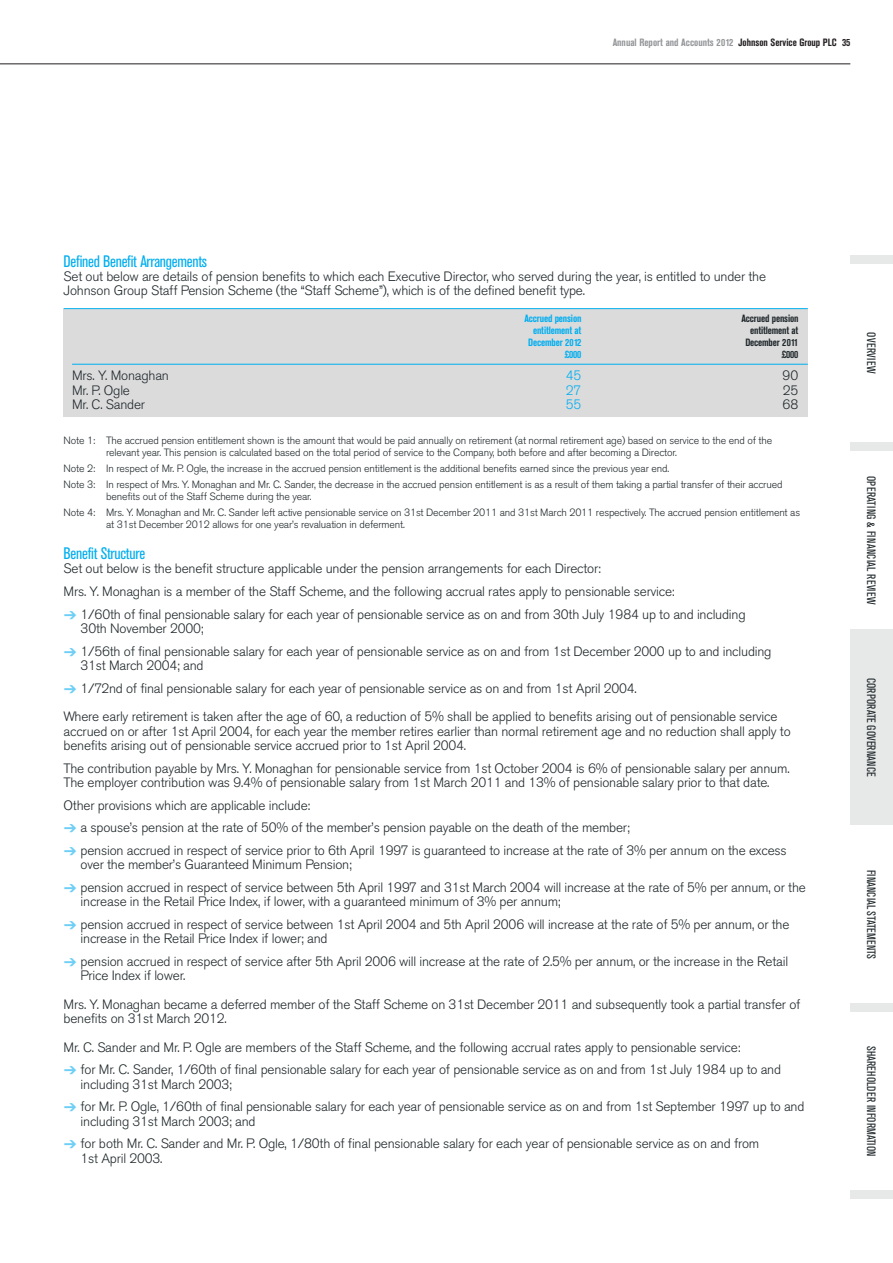
<style>
.page{position:relative;width:893px;height:1263px;background:#fff}
.page>*{position:absolute;margin:0;border:0;box-sizing:border-box;transform-origin:0 0}
.t1{font:condensed 16.5px "Akzidenz Grotesk BE";letter-spacing:-.015em;color:#00aeef}
.t2{font:300 13.5px/14.2px "Akzidenz Grotesk BE";letter-spacing:-.015em;color:#1f272a}
.t3{font:300 13.5px "Akzidenz Grotesk BE";color:#00aeef}
.t4{font:condensed 12px "Akzidenz Grotesk BE";letter-spacing:.02em;color:#1f272a}
.t5{font:300 10.5px/16.2px "Akzidenz Grotesk BE";letter-spacing:-.015em;color:#1f272a}
.t6{font:700 condensed 10.5px "Akzidenz Grotesk BE";color:#939598}
.t7{font:700 condensed 10.5px "Akzidenz Grotesk BE";letter-spacing:-.015em;color:#00aeef}
.t8{font:700 condensed 10.5px "Akzidenz Grotesk BE";letter-spacing:-.015em;color:#1f272a}
.s1{color:#231f20}
.s2{font-family:"MS Gothic";font-weight:400;color:#6dcff6}
</style>
<div class="page">
<div style="left:850px;top:634px;width:42px;height:188px;background:#e7e8e8"></div>
<div style="left:850px;top:255px;width:42px;height:9px;background:#e7e8e8"></div>
<div style="left:850px;top:1191px;width:42px;height:8px;background:#e7e8e8"></div>
<div style="left:850px;top:1004px;width:42px;height:8px;background:#e7e8e8"></div>
<div style="left:850px;top:816px;width:42px;height:9px;background:#e7e8e8"></div>
<div style="left:850px;top:629px;width:42px;height:9px;background:#e7e8e8"></div>
<div style="left:850px;top:442px;width:42px;height:9px;background:#e7e8e8"></div>
<hr style="left:0;top:64px;width:850px;height:1px;background:#231f20">
<div style="left:64px;top:309px;width:744px;height:108px;background:#dbdbdc"></div>
<hr style="left:64px;top:308px;width:744px;height:1px;background:#00aeef">
<hr style="left:72px;top:364px;width:736px;height:1px;background:#00aeef">
<p class="t6" style="left:613px;top:38px;width:239px">Annual Report and Accounts 2012 <span class="s1">Johnson Service Group PLC 35</span></p>
<p class="t1" style="left:64px;top:255px;width:145px">Defined Benefit Arrangements</p>
<p class="t2" style="left:64px;top:271px;width:704px">Set out below are details of pension benefits to which each Executive Director, who served during the year, is entitled to under the<br>Johnson Group Staff Pension Scheme (the “Staff Scheme”), which is of the defined benefit type.</p>
<p class="t7" style="left:524px;top:314px;width:58px">Accrued pension</p>
<p class="t8" style="left:741px;top:314px;width:58px">Accrued pension</p>
<p class="t7" style="left:533px;top:326px;width:50px">entitlement at</p>
<p class="t8" style="left:750px;top:326px;width:50px">entitlement at</p>
<p class="t7" style="left:528px;top:338px;width:55px">December 2012</p>
<p class="t8" style="left:745px;top:338px;width:55px">December 2011</p>
<p class="t7" style="left:564px;top:350px;width:19px">£000</p>
<p class="t8" style="left:781px;top:350px;width:19px">£000</p>
<p class="t2" style="left:72px;top:370px;width:98px">Mrs. Y. Monaghan</p>
<p class="t3" style="left:566px;top:371px;width:17px">45</p>
<p class="t2" style="left:782px;top:370px;width:17px">90</p>
<p class="t2" style="left:72px;top:384px;width:59px">Mr. P. Ogle</p>
<p class="t3" style="left:566px;top:385px;width:17px">27</p>
<p class="t2" style="left:783px;top:384px;width:17px">25</p>
<p class="t2" style="left:72px;top:399px;width:74px">Mr. C. Sander</p>
<p class="t3" style="left:566px;top:399px;width:17px">55</p>
<p class="t2" style="left:782px;top:399px;width:17px">68</p>
<p class="t5" style="left:106px;top:435px;width:668px;line-height:12px;text-indent:-43px">Note 1: The accrued pension entitlement shown is the amount that would be paid annually on retirement (at normal retirement age) based on service to the end of the relevant year. This pension is calculated based on the total period of service to the Company, both before and after becoming a Director.</p>
<p class="t5" style="left:64px;top:461px;width:720px">Note 2: In respect of Mr. P. Ogle, the increase in the accrued pension entitlement is the additional benefits earned since the previous year end.<br>Note 3: In respect of Mrs. Y. Monaghan and Mr. C. Sander, the decrease in the accrued pension entitlement is as a result of them taking a partial transfer of their accrued</p>
<p class="t5" style="left:64px;top:490px;width:738px;text-indent:43px">benefits out of the Staff Scheme during the year.<br>Note 4: Mrs. Y. Monaghan and Mr. C. Sander left active pensionable service on 31st December 2011 and 31st March 2011 respectively. The accrued pension entitlement as</p>
<p class="t5" style="left:106px;top:518px;width:300px">at 31st December 2012 allows for one year’s revaluation in deferment.</p>
<p class="t1" style="left:64px;top:547px;width:83px">Benefit Structure</p>
<p class="t2" style="left:64px;top:559px;width:613px;line-height:22.8px">Set out below is the benefit structure applicable under the pension arrangements for each Director:<br>Mrs. Y. Monaghan is a member of the Staff Scheme, and the following accrual rates apply to pensionable service:</p>
<p class="t2" style="left:81px;top:609px;width:667px;text-indent:-17px"><span class="s2">➔</span> 1/60th of final pensionable salary for each year of pensionable service as on and from 30th July 1984 up to and including<br>30th November 2000;</p>
<p class="t2" style="left:81px;top:646px;width:692px;text-indent:-17px"><span class="s2">➔</span> 1/56th of final pensionable salary for each year of pensionable service as on and from 1st December 2000 up to and including<br>31st March 2004; and</p>
<p class="t2" style="left:64px;top:676px;width:715px;line-height:28.5px"><span class="s2">➔</span> 1/72nd of final pensionable salary for each year of pensionable service as on and from 1st April 2004.<br>Where early retirement is taken after the age of 60, a reduction of 5% shall be applied to benefits arising out of pensionable service</p>
<p class="t2" style="left:64px;top:725px;width:729px">accrued on or after 1st April 2004, for each year the member retires earlier than normal retirement age and no reduction shall apply to benefits arising out of pensionable service accrued prior to 1st April 2004.</p>
<p class="t2" style="left:64px;top:762px;width:727px">The contribution payable by Mrs. Y. Monaghan for pensionable service from 1st October 2004 is 6% of pensionable salary per annum.<br>The employer contribution was 9.4% of pensionable salary from 1st March 2011 and 13% of pensionable salary prior to that date.</p>
<p class="t2" style="left:64px;top:799px;width:248px">Other provisions which are applicable include:</p>
<p class="t2" style="left:64px;top:822px;width:568px"><span class="s2">➔</span> a spouse’s pension at the rate of 50% of the member’s pension payable on the death of the member;</p>
<p class="t2" style="left:81px;top:845px;width:708px;text-indent:-17px"><span class="s2">➔</span> pension accrued in respect of service prior to 6th April 1997 is guaranteed to increase at the rate of 3% per annum on the excess over the member’s Guaranteed Minimum Pension;</p>
<p class="t2" style="left:81px;top:882px;width:727px;text-indent:-17px"><span class="s2">➔</span> pension accrued in respect of service between 5th April 1997 and 31st March 2004 will increase at the rate of 5% per annum, or the increase in the Retail Price Index, if lower, with a guaranteed minimum of 3% per annum;</p>
<p class="t2" style="left:81px;top:919px;width:710px;text-indent:-17px"><span class="s2">➔</span> pension accrued in respect of service between 1st April 2004 and 5th April 2006 will increase at the rate of 5% per annum, or the increase in the Retail Price Index if lower; and</p>
<p class="t2" style="left:81px;top:956px;width:709px;text-indent:-17px"><span class="s2">➔</span> pension accrued in respect of service after 5th April 2006 will increase at the rate of 2.5% per annum, or the increase in the Retail<br>Price Index if lower.</p>
<p class="t2" style="left:64px;top:999px;width:738px">Mrs. Y. Monaghan became a deferred member of the Staff Scheme on 31st December 2011 and subsequently took a partial transfer of benefits on 31st March 2012.</p>
<p class="t2" style="left:64px;top:1041px;width:678px">Mr. C. Sander and Mr. P. Ogle are members of the Staff Scheme, and the following accrual rates apply to pensionable service:</p>
<p class="t2" style="left:81px;top:1064px;width:702px;text-indent:-17px"><span class="s2">➔</span> for Mr. C. Sander, 1/60th of final pensionable salary for each year of pensionable service as on and from 1st July 1984 up to and including 31st March 2003;</p>
<p class="t2" style="left:81px;top:1101px;width:725px;text-indent:-17px"><span class="s2">➔</span> for Mr. P. Ogle, 1/60th of final pensionable salary for each year of pensionable service as on and from 1st September 1997 up to and including 31st March 2003; and</p>
<p class="t2" style="left:81px;top:1138px;width:680px;text-indent:-17px"><span class="s2">➔</span> for both Mr. C. Sander and Mr. P. Ogle, 1/80th of final pensionable salary for each year of pensionable service as on and from<br>1st April 2003.</p>
<p class="t4" style="left:876px;top:332px;width:42px;rotate:90deg">OVERVIEW</p>
<p class="t4" style="left:875px;top:476px;width:131px;rotate:90deg">OPERATING &amp; FINANCIAL REVIEW</p>
<p class="t4" style="left:876px;top:678px;width:100px;rotate:90deg">CORPORATE GOVERNANCE</p>
<p class="t4" style="left:876px;top:870px;width:91px;rotate:90deg">FINANCIAL STATEMENTS</p>
<p class="t4" style="left:876px;top:1046px;width:112px;rotate:90deg">SHAREHOLDER INFORMATION</p>
</div>
